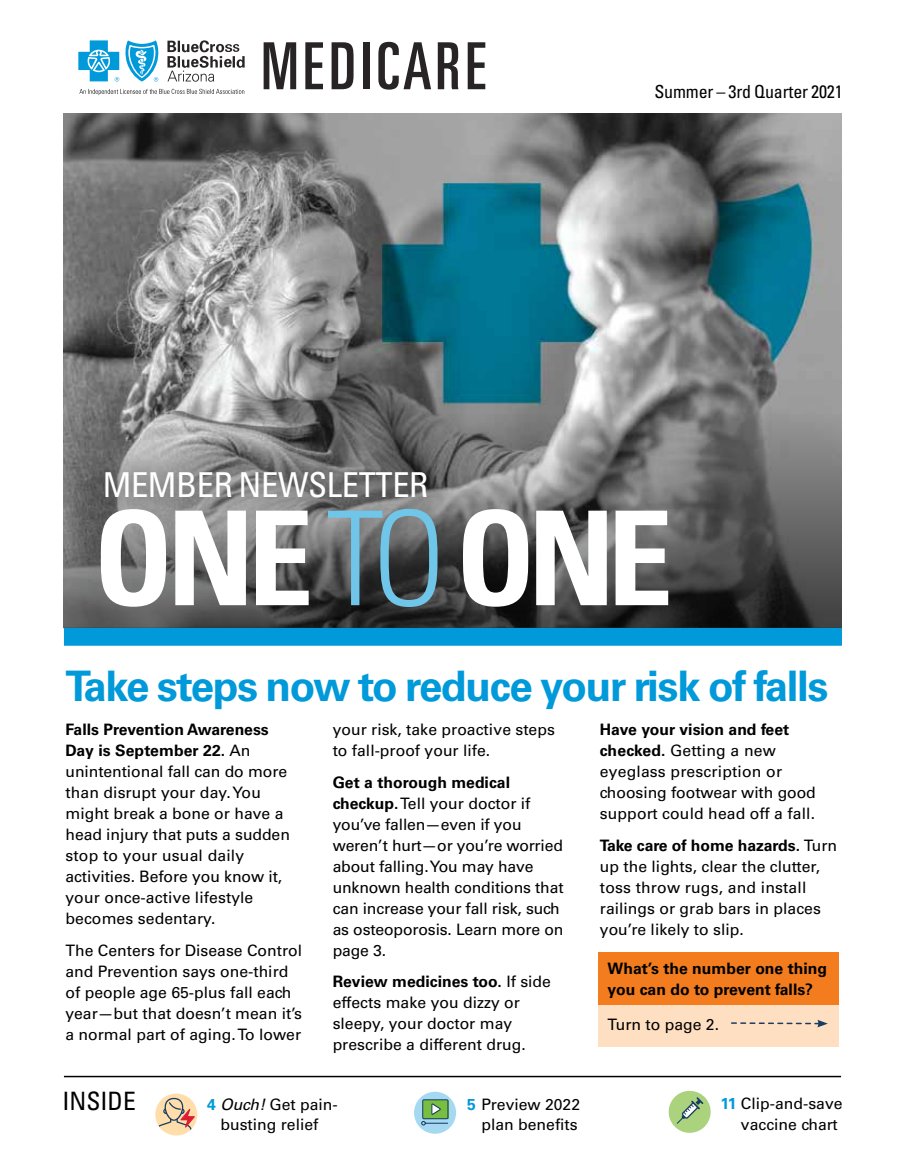
<style>
.page{position:relative;width:905px;height:1175px;background:#fff}
.page>*{position:absolute;margin:0;border:0;box-sizing:border-box;transform-origin:0 0}
.t1{font:700 condensed 130.8px "Univers LT Std";letter-spacing:-.055em;color:#fff}
.t2{font:700 42px "Univers LT Std";letter-spacing:-.03em;color:#0099da}
.t3{font:condensed 34.35px "Univers LT Std";letter-spacing:-.01em;color:#fff}
.t4{font:condensed 25.35px "Univers LT Std";color:#000}
.t5{font:condensed 18px "Univers LT Std";letter-spacing:-.01em;color:#000}
.t6{font:15.75px/21px "Univers LT Std";color:#000}
.t7{font:700 15.75px/21px "Univers LT Std";color:#000}
.s1{font-weight:300;color:#70c6e9}
.s2{font-weight:700}
.s3{font-weight:700;color:#0099da}
.s4{font-style:italic}
</style>
<div class="page">
<hr style="left:64px;top:1075px;width:777px;height:2px;background:#000">
<div style="left:598px;top:952px;width:241px;height:95px;background:#ffdfc1"></div>
<div style="left:598px;top:952px;width:241px;height:53px;background:#f37d1e"></div>
<svg style="left:78px;top:40px;width:41px;height:42px"></svg>
<svg style="left:125px;top:40px;width:34px;height:42px"></svg>
<svg style="left:79px;top:89px;width:165px;height:6px"></svg>
<svg style="left:167px;top:40px;width:78px;height:42px"></svg>
<svg style="left:263px;top:42px;width:33px;height:47px"></svg>
<svg style="left:305px;top:42px;width:18px;height:47px"></svg>
<svg style="left:331px;top:42px;width:22px;height:47px"></svg>
<div style="left:363px;top:42px;width:6px;height:47px;background:#282425"></div>
<svg style="left:378px;top:42px;width:53px;height:48px"></svg>
<svg style="left:438px;top:42px;width:20px;height:47px"></svg>
<svg style="left:467px;top:42px;width:18px;height:47px"></svg>
<img style="left:64px;top:114px;width:778px;height:277px">
<div style="left:64px;top:627px;width:778px;height:18px;background:#0099da"></div>
<svg style="left:64px;top:391px;width:778px;height:236px"></svg>
<div style="left:74px;top:440px;width:383px;height:88px;background:#000;opacity:.75"></div>
<svg style="left:731px;top:1019px;width:96px;height:8px"></svg>
<svg style="left:155px;top:1093px;width:42px;height:42px"></svg>
<svg style="left:156px;top:1097px;width:39px;height:38px"></svg>
<div style="left:414px;top:1091px;width:42px;height:42px;background:#a5d8f1;border-radius:50%"></div>
<svg style="left:421px;top:1099px;width:28px;height:27px"></svg>
<svg style="left:668px;top:1090px;width:43px;height:43px"></svg>
<p class="t5" style="left:654px;top:80px;width:190px">Summer – 3rd Quarter 2021</p>
<p class="t3" style="left:103px;top:463px;width:327px">MEMBER NEWSLETTER</p>
<p class="t1" style="left:93px;top:478px;width:580px">ONE <span class="s1">TO</span>ONE</p>
<h1 class="t2" style="left:65px;top:661px;width:764px">Take steps now to reduce your risk of falls</h1>
<p class="t6" style="left:65px;top:719px;width:226px"><span class="s2">Falls Prevention Awareness<br>Day is September 22.</span> An unintentional fall can do more than disrupt your day. You might break a bone or have a head injury that puts a sudden stop to your usual daily activities. Before you know it, your once-active lifestyle becomes sedentary.</p>
<p class="t6" style="left:65px;top:939px;width:238px">The Centers for Disease Control and Prevention says one-third of people age 65-plus fall each year—but that doesn’t mean it’s a normal part of aging. To lower</p>
<p class="t6" style="left:600px;top:719px;width:217px"><span class="s2">Have your vision and feet checked.</span> Getting a new eyeglass prescription or choosing footwear with good support could head off a fall.</p>
<p class="t6" style="left:600px;top:834px;width:239px"><span class="s2">Take care of home hazards.</span> Turn up the lights, clear the clutter, toss throw rugs, and install railings or grab bars in places you’re likely to slip.</p>
<p class="t7" style="left:607px;top:958px;width:221px">What’s the number one thing you can do to prevent falls?</p>
<p class="t6" style="left:607px;top:1013px;width:113px">Turn to page 2.</p>
<p class="t6" style="left:333px;top:719px;width:224px">your risk, take proactive steps to fall-proof your life.</p>
<p class="t6" style="left:333px;top:771px;width:232px"><span class="s2">Get a thorough medical checkup.</span>Tell your doctor if you’ve fallen—even if you weren’t hurt—or you’re worried about falling. You may have unknown health conditions that can increase your fall risk, such as osteoporosis. Learn more on page 3.</p>
<p class="t6" style="left:333px;top:971px;width:220px"><span class="s2">Review medicines too.</span> If side effects make you dizzy or sleepy, your doctor may prescribe a different drug.</p>
<p class="t4" style="left:62px;top:1085px;width:75px">INSIDE</p>
<p class="t6" style="left:207px;top:1094px;width:131px;line-height:19.5px;text-align:center"><span class="s3">4</span> <span class="s4">Ouch!</span> Get pain&shy;busting relief</p>
<p class="t6" style="left:467px;top:1094px;width:114px;line-height:19.5px;text-align:right"><span class="s3">5</span> Preview 2022 plan benefits</p>
<p class="t6" style="left:720px;top:1093px;width:123px;text-align:right"><span class="s3">11</span> Clip-and-save vaccine chart</p>
</div>
